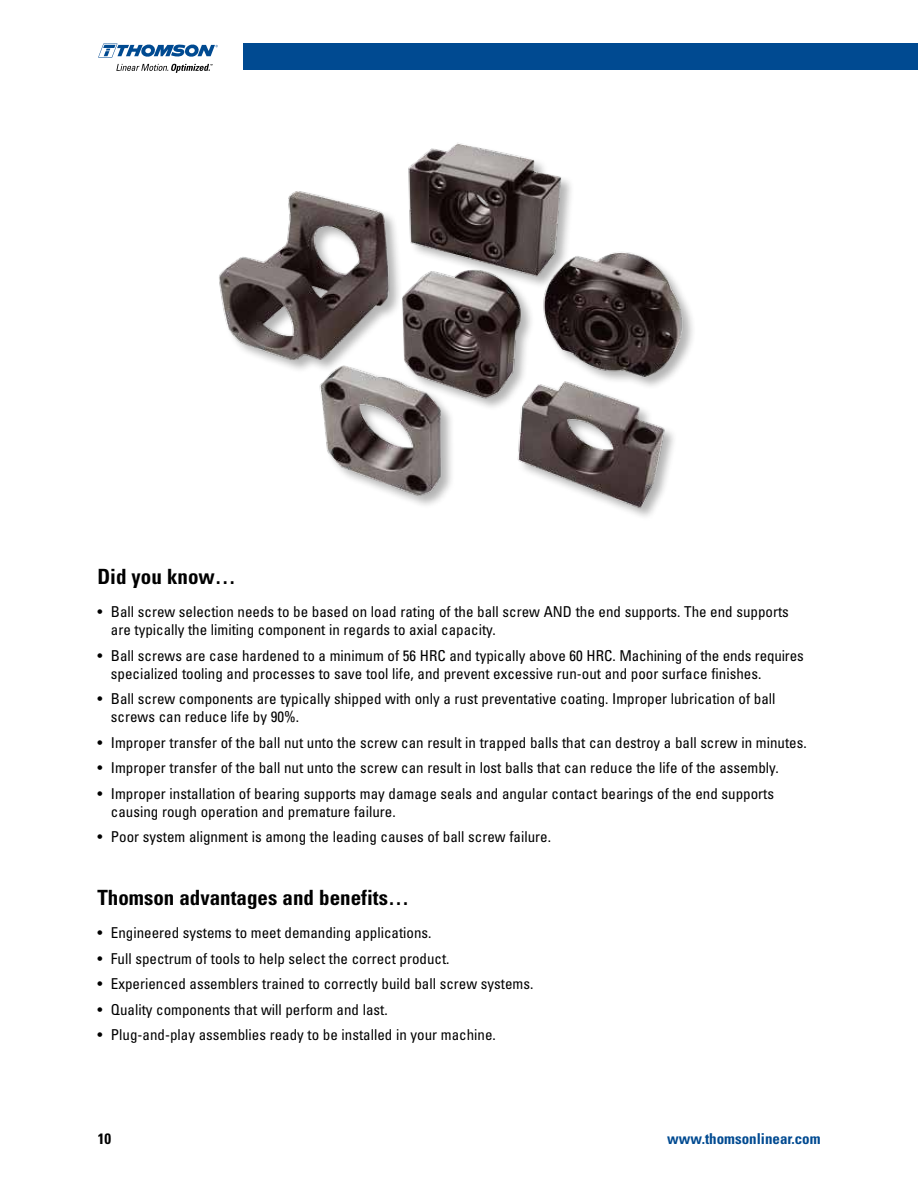
<style>
.page{position:relative;width:918px;height:1188px;background:#fff}
.page>*{position:absolute;margin:0;border:0;box-sizing:border-box;transform-origin:0 0}
.t1{font:700 condensed 21px "Univers";color:#000}
.t2{font:condensed 15px/18px "Univers";color:#000}
.t3{font:700 condensed 15px "Univers";color:#004a91}
.t4{font:700 condensed 15px "Univers";color:#000}
</style>
<div class="page">
<img style="left:219px;top:143px;width:474px;height:374px">
<div style="left:243px;top:43px;width:675px;height:27px;background:#004a91"></div>
<svg style="left:98px;top:44px;width:120px;height:14px"></svg>
<svg style="left:116px;top:64px;width:97px;height:9px"></svg>
<h1 class="t1" style="left:97px;top:564px;width:140px">Did you know…</h1>
<p class="t2" style="left:111px;top:603px;width:680px;text-indent:-14px">• Ball screw selection needs to be based on load rating of the ball screw AND the end supports. The end supports are typically the limiting component in regards to axial capacity.</p>
<p class="t2" style="left:111px;top:646px;width:694px;text-indent:-14px">• Ball screws are case hardened to a minimum of 56 HRC and typically above 60 HRC. Machining of the ends requires specialized tooling and processes to save tool life, and prevent excessive run-out and poor surface finishes.</p>
<p class="t2" style="left:111px;top:690px;width:666px;text-indent:-14px">• Ball screw components are typically shipped with only a rust preventative coating. Improper lubrication of ball screws can reduce life by 90%.</p>
<p class="t2" style="left:97px;top:733px;width:711px">• Improper transfer of the ball nut unto the screw can result in trapped balls that can destroy a ball screw in minutes.</p>
<p class="t2" style="left:97px;top:759px;width:683px">• Improper transfer of the ball nut unto the screw can result in lost balls that can reduce the life of the assembly.</p>
<p class="t2" style="left:111px;top:784px;width:665px;text-indent:-14px">• Improper installation of bearing supports may damage seals and angular contact bearings of the end supports causing rough operation and premature failure.</p>
<p class="t2" style="left:97px;top:828px;width:455px">• Poor system alignment is among the leading causes of ball screw failure.</p>
<h1 class="t1" style="left:97px;top:885px;width:313px">Thomson advantages and benefits…</h1>
<p class="t2" style="left:97px;top:923px;width:336px">• Engineered systems to meet demanding applications.</p>
<p class="t2" style="left:97px;top:949px;width:354px">• Full spectrum of tools to help select the correct product.</p>
<p class="t2" style="left:97px;top:974px;width:437px">• Experienced assemblers trained to correctly build ball screw systems.</p>
<p class="t2" style="left:97px;top:1000px;width:292px">• Quality components that will perform and last.</p>
<p class="t2" style="left:97px;top:1025px;width:400px">• Plug-and-play assemblies ready to be installed in your machine.</p>
<p class="t4" style="left:98px;top:1130px;width:15px">10</p>
<p class="t3" style="left:667px;top:1130px;width:155px">www.thomsonlinear.com</p>
</div>
